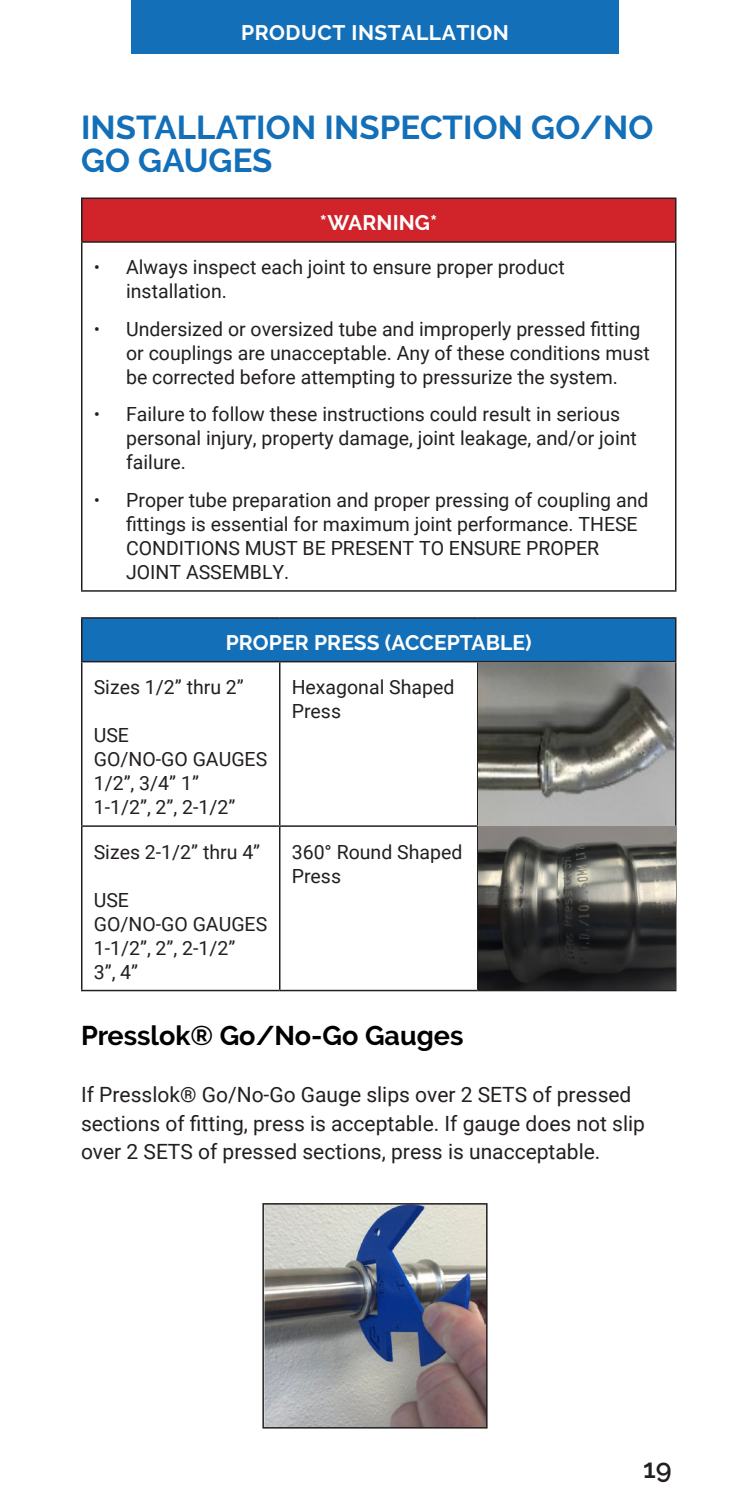
<style>
.page{position:relative;width:756px;height:1512px;background:#fff}
.page>*{position:absolute;margin:0;border:0;box-sizing:border-box;transform-origin:0 0}
.Section_Headers_for{font:700 33px/33px "Raleway";letter-spacing:.005em;color:#136fb8}
.t1{font:700 27px "Raleway";color:#000}
.t2{font:600 27px "Raleway";color:#231f20}
.t3{font:21px/28.5px "Roboto";color:#231f20}
.t4{font:700 21px "Raleway";letter-spacing:.005em;color:#fff}
.t5{font:700 21px "Raleway";letter-spacing:.025em;color:#fff}
.t6{font:19.5px/24px "Roboto";color:#231f20}
.s1{font-weight:300}
</style>
<div class="page">
<div style="left:131px;top:0;width:488px;height:54px;background:#136fb8"></div>
<div style="left:82px;top:198px;width:594px;height:44px;background:#d1232a"></div>
<hr style="left:81px;top:198px;width:595px;height:1px;background:#231f20">
<hr style="left:81px;top:199px;width:1px;height:42px;background:#231f20">
<hr style="left:675px;top:199px;width:1px;height:42px;background:#231f20">
<hr style="left:81px;top:241px;width:595px;height:2px;background:#231f20">
<hr style="left:81px;top:243px;width:1px;height:347px;background:#231f20">
<hr style="left:675px;top:243px;width:1px;height:347px;background:#231f20">
<hr style="left:81px;top:590px;width:595px;height:2px;background:#231f20">
<div style="left:82px;top:618px;width:594px;height:44px;background:#136fb8"></div>
<hr style="left:81px;top:617px;width:199px;height:2px;background:#231f20">
<hr style="left:81px;top:619px;width:1px;height:42px;background:#231f20">
<hr style="left:280px;top:617px;width:198px;height:2px;background:#231f20">
<hr style="left:478px;top:617px;width:198px;height:2px;background:#231f20">
<hr style="left:675px;top:619px;width:1px;height:42px;background:#231f20">
<hr style="left:81px;top:661px;width:199px;height:1px;background:#231f20">
<hr style="left:81px;top:662px;width:1px;height:163px;background:#231f20">
<hr style="left:280px;top:661px;width:198px;height:1px;background:#231f20">
<hr style="left:279px;top:662px;width:1px;height:163px;background:#231f20">
<hr style="left:478px;top:661px;width:198px;height:1px;background:#231f20">
<hr style="left:477px;top:662px;width:1px;height:163px;background:#231f20">
<hr style="left:675px;top:662px;width:1px;height:163px;background:#231f20">
<hr style="left:81px;top:825px;width:199px;height:2px;background:#231f20">
<hr style="left:81px;top:827px;width:1px;height:163px;background:#231f20">
<hr style="left:280px;top:825px;width:198px;height:2px;background:#231f20">
<hr style="left:279px;top:827px;width:1px;height:163px;background:#231f20">
<hr style="left:478px;top:825px;width:198px;height:2px;background:#231f20">
<hr style="left:477px;top:827px;width:1px;height:163px;background:#231f20">
<hr style="left:675px;top:827px;width:1px;height:163px;background:#231f20">
<hr style="left:81px;top:990px;width:199px;height:1px;background:#231f20">
<hr style="left:280px;top:990px;width:198px;height:1px;background:#231f20">
<hr style="left:478px;top:990px;width:198px;height:1px;background:#231f20">
<img style="left:265px;top:1206px;width:220px;height:220px">
<div style="left:262px;top:1203px;width:226px;height:226px;border:2px solid #231f20"></div>
<img style="left:479px;top:663px;width:196px;height:162px">
<img style="left:478px;top:827px;width:197px;height:163px">
<p class="t5" style="left:241px;top:21px;width:269px">PRODUCT INSTALLATION</p>
<p class="Section_Headers_for" style="left:81px;top:111px;width:574px">INSTALLATION INSPECTION GO/NO<br>GO GAUGES</p>
<p class="t4" style="left:320px;top:211px;width:119px">*WARNING*</p>
<p class="t6" style="left:126px;top:255px;width:440px;text-indent:-32px"><span class="s1">•</span> Always inspect each joint to ensure proper product installation.</p>
<p class="t6" style="left:126px;top:316px;width:525px;text-indent:-32px"><span class="s1">•</span> Undersized or oversized tube and improperly pressed fitting or couplings are unacceptable. Any of these conditions must be corrected before attempting to pressurize the system.</p>
<p class="t6" style="left:126px;top:402px;width:512px;text-indent:-32px"><span class="s1">•</span> Failure to follow these instructions could result in serious personal injury, property damage, joint leakage, and/or joint failure.</p>
<p class="t6" style="left:126px;top:487px;width:524px;text-indent:-32px"><span class="s1">•</span> Proper tube preparation and proper pressing of coupling and fittings is essential for maximum joint performance. THESE CONDITIONS MUST BE PRESENT TO ENSURE PROPER JOINT ASSEMBLY.</p>
<p class="t4" style="left:226px;top:630px;width:308px">PROPER PRESS (ACCEPTABLE)</p>
<p class="t6" style="left:94px;top:674px;width:152px">Sizes 1/2” thru 2”</p>
<p class="t6" style="left:94px;top:722px;width:37px">USE</p>
<p class="t6" style="left:94px;top:746px;width:175px">GO/NO-GO GAUGES</p>
<p class="t6" style="left:94px;top:770px;width:107px">1/2”, 3/4” 1”</p>
<p class="t6" style="left:94px;top:794px;width:143px">1-1/2”, 2”, 2-1/2”</p>
<p class="t6" style="left:292px;top:674px;width:164px">Hexagonal Shaped<br>Press</p>
<p class="t6" style="left:94px;top:839px;width:168px">Sizes 2-1/2” thru 4”</p>
<p class="t6" style="left:94px;top:887px;width:37px">USE</p>
<p class="t6" style="left:94px;top:911px;width:175px">GO/NO-GO GAUGES</p>
<p class="t6" style="left:94px;top:935px;width:143px">1-1/2”, 2”, 2-1/2”</p>
<p class="t6" style="left:94px;top:959px;width:46px">3”, 4”</p>
<p class="t6" style="left:292px;top:839px;width:172px">360° Round Shaped<br>Press</p>
<p class="t1" style="left:81px;top:1020px;width:384px">Presslok® Go/No-Go Gauges</p>
<p class="t3" style="left:81px;top:1080px;width:566px">If Presslok® Go/No-Go Gauge slips over 2 SETS of pressed sections of fitting, press is acceptable. If gauge does not slip</p>
<p class="t3" style="left:81px;top:1137px;width:521px">over 2 SETS of pressed sections, press is unacceptable.</p>
<h2 class="t2" style="left:643px;top:1453px;width:30px">19</h2>
</div>
